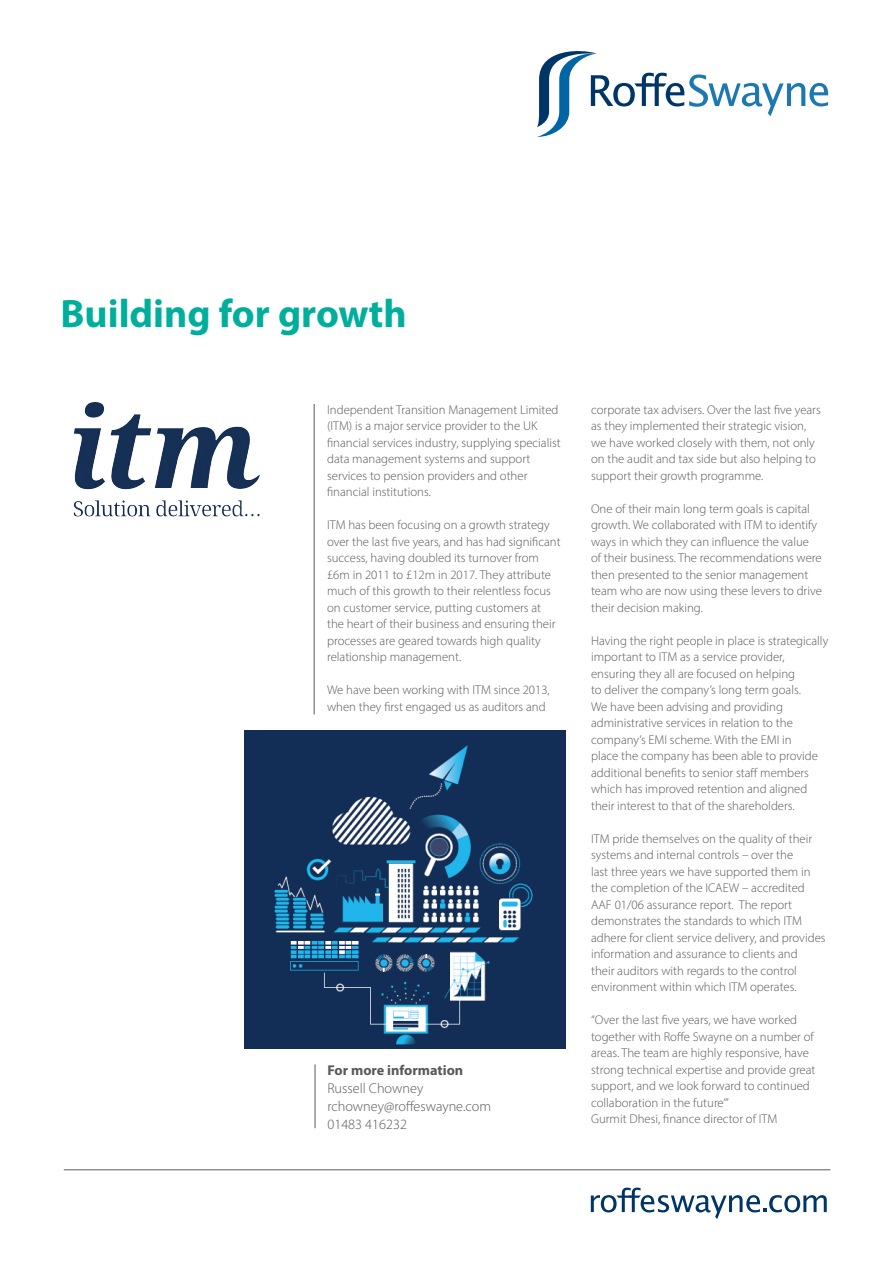
<style>
.page{position:relative;width:893px;height:1263px;background:#fff}
.page>*{position:absolute;margin:0;border:0;box-sizing:border-box;transform-origin:0 0}
.Heading{font:700 39.75px "Myriad Pro";color:#00af9b}
.body_text{font:300 14.25px "Myriad Pro";color:#57585a}
.body_text-2{font:700 14.25px "Myriad Pro";color:#57585a}
.body_text-3{font:300 12.75px/16.5px "Myriad Pro";color:#57585a}
</style>
<div class="page">
<hr style="left:314px;top:404px;width:1px;height:310px;background:#57585a">
<img style="left:85px;top:402px;width:51px;height:87px">
<hr style="left:315px;top:1064px;width:1px;height:64px;background:#57585a">
<svg style="left:537px;top:51px;width:291px;height:86px"></svg>
<hr style="left:64px;top:1169px;width:766px;height:1px;background:#57585a">
<svg style="left:591px;top:1187px;width:236px;height:32px"></svg>
<img style="left:244px;top:730px;width:321px;height:318px">
<p class="Heading" style="left:61px;top:288px;width:348px">Building for growth</p>
<p class="body_text-3" style="left:327px;top:401px;width:235px">Independent Transition Management Limited (ITM) is a major service provider to the UK financial services industry, supplying specialist data management systems and support services to pension providers and other financial institutions.</p>
<p class="body_text-3" style="left:327px;top:516px;width:235px">ITM has been focusing on a growth strategy over the last five years, and has had significant success, having doubled its turnover from £6m in 2011 to £12m in 2017. They attribute much of this growth to their relentless focus on customer service, putting customers at the heart of their business and ensuring their processes are geared towards high quality relationship management.</p>
<p class="body_text-3" style="left:327px;top:681px;width:224px">We have been working with ITM since 2013, when they first engaged us as auditors and</p>
<p class="body_text-2" style="left:327px;top:1060px;width:137px">For more information</p>
<p class="body_text" style="left:327px;top:1079px;width:97px">Russell Chowney</p>
<p class="body_text" style="left:327px;top:1097px;width:165px">rchowney@roffeswayne.com</p>
<p class="body_text" style="left:327px;top:1115px;width:81px">01483 416232</p>
<p class="body_text-3" style="left:591px;top:401px;width:231px">corporate tax advisers. Over the last five years as they implemented their strategic vision, we have worked closely with them, not only on the audit and tax side but also helping to support their growth programme.</p>
<p class="body_text-3" style="left:591px;top:500px;width:232px">One of their main long term goals is capital growth. We collaborated with ITM to identify ways in which they can influence the value of their business. The recommendations were then presented to the senior management team who are now using these levers to drive their decision making.</p>
<p class="body_text-3" style="left:591px;top:632px;width:239px">Having the right people in place is strategically important to ITM as a service provider, ensuring they all are focused on helping<br>to deliver the company’s long term goals.<br>We have been advising and providing administrative services in relation to the company’s EMI scheme. With the EMI in<br>place the company has been able to provide additional benefits to senior staff members which has improved retention and aligned their interest to that of the shareholders.</p>
<p class="body_text-3" style="left:591px;top:830px;width:236px">ITM pride themselves on the quality of their systems and internal controls – over the<br>last three years we have supported them in the completion of the ICAEW – accredited AAF 01/06 assurance report. The report demonstrates the standards to which ITM adhere for client service delivery, and provides information and assurance to clients and<br>their auditors with regards to the control environment within which ITM operates.</p>
<p class="body_text-3" style="left:591px;top:1011px;width:226px">“Over the last five years, we have worked together with Roffe Swayne on a number of areas. The team are highly responsive, have strong technical expertise and provide great support, and we look forward to continued collaboration in the future’”</p>
<p class="body_text-3" style="left:591px;top:1110px;width:188px">Gurmit Dhesi, finance director of ITM</p>
</div>
